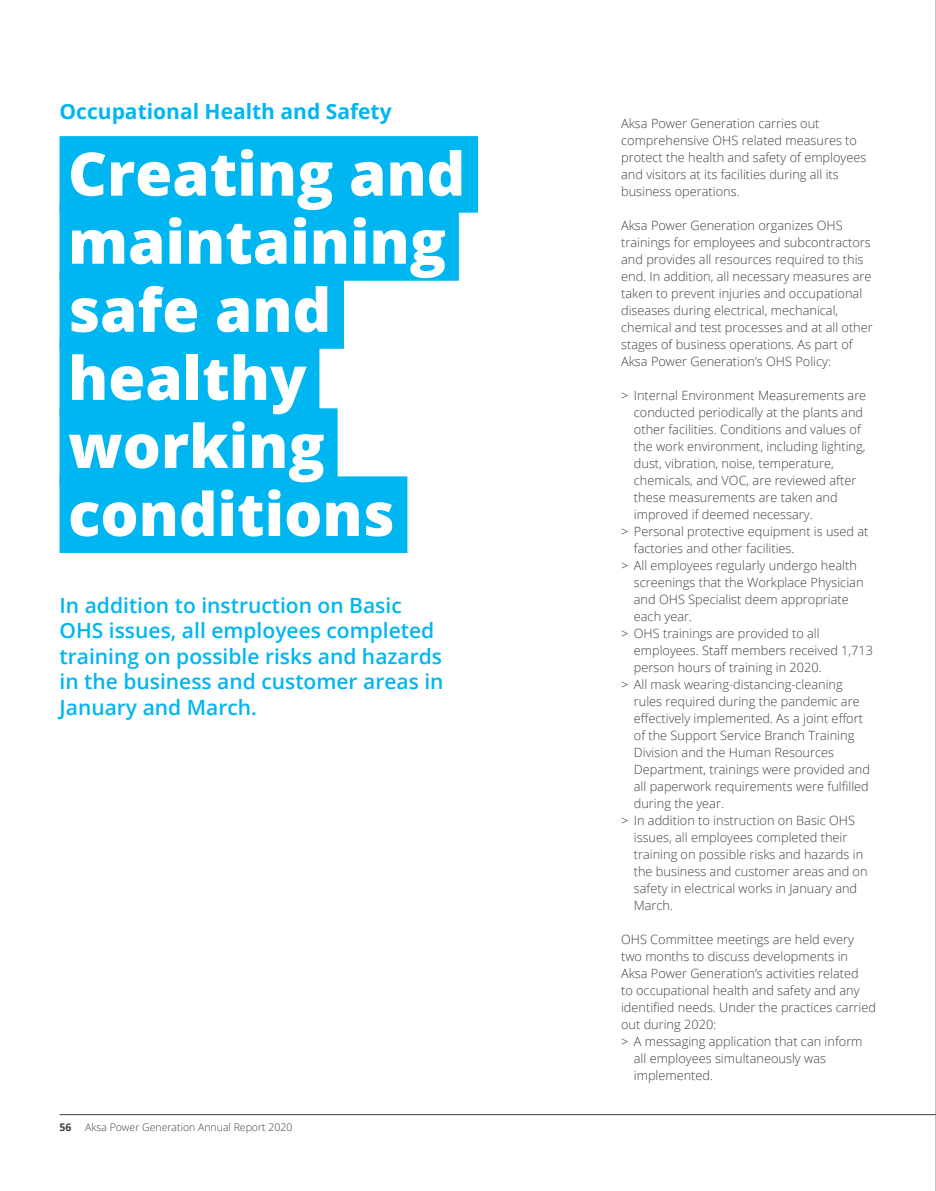
<style>
.page{position:relative;width:936px;height:1191px;background:#fff}
.page>*{position:absolute;margin:0;border:0;box-sizing:border-box;transform-origin:0 0}
.t1{font:800 60px/68.1px "Open Sans";color:#fff}
.t2{font:600 21px/25.5px "Open Sans";color:#00b6f1}
.t3{font:700 21px "Open Sans";color:#00b6f1}
.t4{font:300 12.75px/17px "Open Sans";color:#414042}
.t5{font:300 10.5px "Open Sans";color:#414042}
.t6{font:700 10.5px "Open Sans";color:#414042}
</style>
<div class="page">
<hr style="left:60px;top:1114px;width:875px;height:1px;background:#414042">
<hr style="left:935px;top:0;width:1px;height:1191px;background:#808285">
<div style="left:60px;top:136px;width:418px;height:77px;background:#00b6f1"></div>
<div style="left:60px;top:204px;width:399px;height:77px;background:#00b6f1"></div>
<div style="left:60px;top:272px;width:284px;height:77px;background:#00b6f1"></div>
<div style="left:60px;top:340px;width:259px;height:77px;background:#00b6f1"></div>
<div style="left:60px;top:408px;width:277px;height:77px;background:#00b6f1"></div>
<div style="left:60px;top:476px;width:347px;height:77px;background:#00b6f1"></div>
<h2 class="t3" style="left:60px;top:97px;width:333px">Occupational Health and Safety</h2>
<h1 class="t1" style="left:68px;top:137px;width:398px">Creating and maintaining safe and healthy working conditions</h1>
<h2 class="t2" style="left:60px;top:591px;width:385px">In addition to instruction on Basic OHS issues, all employees completed training on possible risks and hazards in the business and customer areas in January and March.</h2>
<p class="t6" style="left:60px;top:1120px;width:13px">56</p>
<p class="t5" style="left:85px;top:1120px;width:209px">Aksa Power Generation Annual Report 2020</p>
<p class="t4" style="left:621px;top:114px;width:247px">Aksa Power Generation carries out comprehensive OHS related measures to protect the health and safety of employees and visitors at its facilities during all its business operations.</p>
<p class="t4" style="left:621px;top:216px;width:253px">Aksa Power Generation organizes OHS trainings for employees and subcontractors and provides all resources required to this end. In addition, all necessary measures are taken to prevent injuries and occupational diseases during electrical, mechanical, chemical and test processes and at all other stages of business operations. As part of Aksa Power Generation’s OHS Policy:</p>
<p class="t4" style="left:621px;top:386px;width:247px">&gt; Internal Environment Measurements are</p>
<p class="t4" style="left:634px;top:403px;width:231px">conducted periodically at the plants and</p>
<p class="t4" style="left:634px;top:420px;width:228px">other facilities. Conditions and values of</p>
<p class="t4" style="left:634px;top:437px;width:233px">the work environment, including lighting,</p>
<p class="t4" style="left:634px;top:454px;width:201px">dust, vibration, noise, temperature,</p>
<p class="t4" style="left:634px;top:471px;width:224px">chemicals, and VOC, are reviewed after</p>
<p class="t4" style="left:634px;top:488px;width:205px">these measurements are taken and</p>
<p class="t4" style="left:634px;top:505px;width:180px">improved if deemed necessary.</p>
<p class="t4" style="left:621px;top:522px;width:249px">&gt; Personal protective equipment is used at</p>
<p class="t4" style="left:634px;top:539px;width:162px">factories and other facilities.</p>
<p class="t4" style="left:621px;top:556px;width:237px">&gt; All employees regularly undergo health</p>
<p class="t4" style="left:634px;top:573px;width:231px">screenings that the Workplace Physician</p>
<p class="t4" style="left:634px;top:590px;width:216px">and OHS Specialist deem appropriate</p>
<p class="t4" style="left:634px;top:607px;width:60px">each year.</p>
<p class="t4" style="left:621px;top:624px;width:200px">&gt; OHS trainings are provided to all</p>
<p class="t4" style="left:633px;top:641px;width:241px">employees. Staff members received 1,713</p>
<p class="t4" style="left:633px;top:658px;width:189px">person hours of training in 2020.</p>
<p class="t4" style="left:621px;top:675px;width:223px">&gt; All mask wearing-distancing-cleaning</p>
<p class="t4" style="left:633px;top:692px;width:227px">rules required during the pandemic are</p>
<p class="t4" style="left:633px;top:709px;width:231px">effectively implemented. As a joint effort</p>
<p class="t4" style="left:633px;top:726px;width:222px">of the Support Service Branch Training</p>
<p class="t4" style="left:633px;top:743px;width:202px">Division and the Human Resources</p>
<p class="t4" style="left:633px;top:760px;width:238px">Department, trainings were provided and</p>
<p class="t4" style="left:633px;top:777px;width:236px">all paperwork requirements were fulfilled</p>
<p class="t4" style="left:633px;top:794px;width:92px">during the year.</p>
<p class="t4" style="left:621px;top:811px;width:235px">&gt; In addition to instruction on Basic OHS</p>
<p class="t4" style="left:633px;top:828px;width:215px">issues, all employees completed their</p>
<p class="t4" style="left:633px;top:845px;width:231px">training on possible risks and hazards in</p>
<p class="t4" style="left:633px;top:862px;width:235px">the business and customer areas and on</p>
<p class="t4" style="left:633px;top:880px;width:225px">safety in electrical works in January and</p>
<p class="t4" style="left:633px;top:897px;width:41px">March.</p>
<p class="t4" style="left:621px;top:931px;width:234px">OHS Committee meetings are held every</p>
<p class="t4" style="left:621px;top:948px;width:228px">two months to discuss developments in</p>
<p class="t4" style="left:621px;top:965px;width:239px">Aksa Power Generation’s activities related</p>
<p class="t4" style="left:621px;top:982px;width:240px">to occupational health and safety and any</p>
<p class="t4" style="left:621px;top:999px;width:256px">identified needs. Under the practices carried</p>
<p class="t4" style="left:621px;top:1016px;width:97px">out during 2020:</p>
<p class="t4" style="left:621px;top:1033px;width:243px">&gt; A messaging application that can inform</p>
<p class="t4" style="left:633px;top:1050px;width:194px">all employees simultaneously was</p>
<p class="t4" style="left:633px;top:1067px;width:81px">implemented.</p>
</div>
